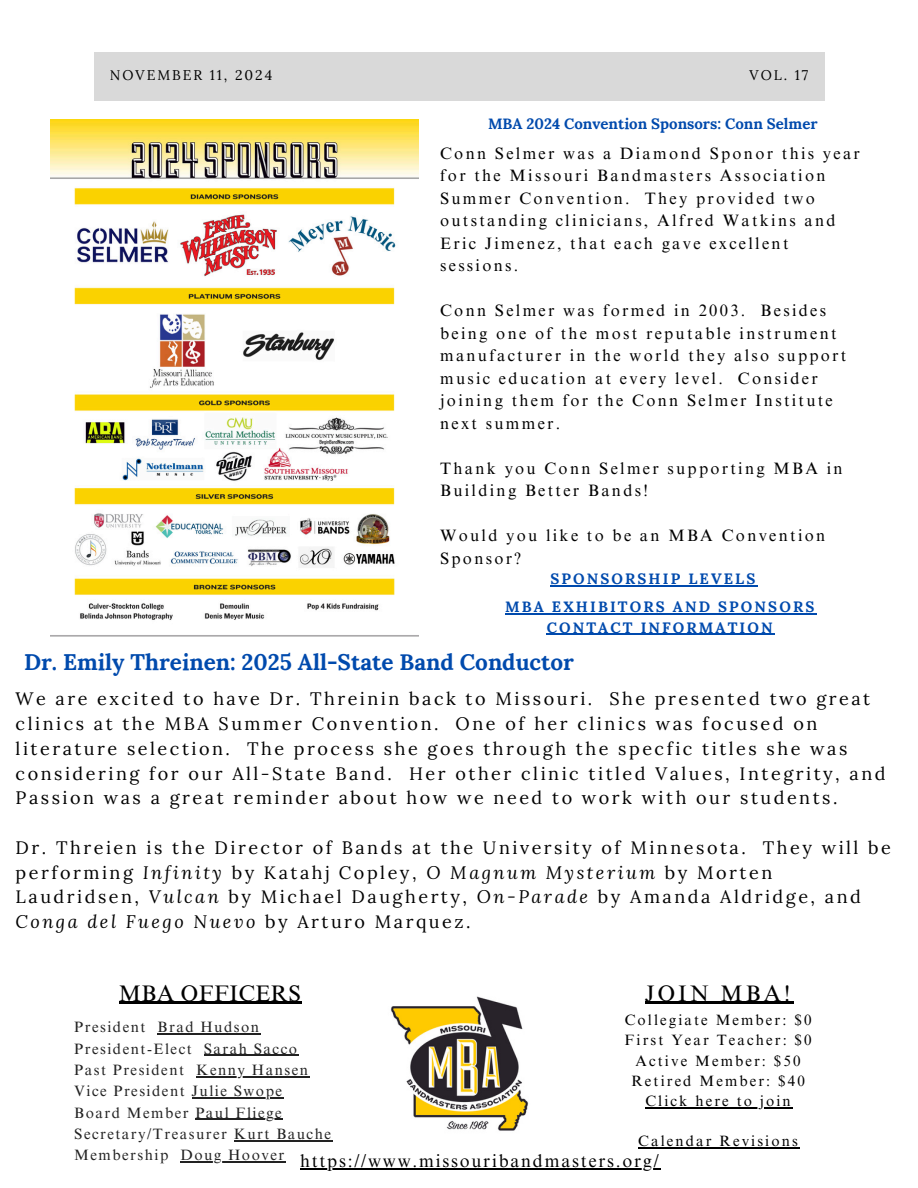
<style>
.page{position:relative;width:918px;height:1188px;background:#fff}
.page>*{position:absolute;margin:0;border:0;box-sizing:border-box;transform-origin:0 0}
.t1{font:700 22.5px "Lora";color:#004aad}
.t2{font:22.5px "Times NRMT Pro";letter-spacing:.02em;color:#000}
.t3{font:18px/24.8px "Lora";letter-spacing:.14em;color:#000}
.t4{font:18px "Times NRMT Pro";letter-spacing:.1em;color:#000}
.t5{font:16.5px/22.5px "Times NRMT Pro";letter-spacing:.14em;color:#000}
.t6{font:15px/21.3px "Times NRMT Pro";letter-spacing:.1em;color:#222}
.t7{font:15px "Times NRMT Pro";letter-spacing:.14em;color:#000}
.t8{font:700 15px/20.2px "Lora";letter-spacing:.14em;color:#004aad;text-align:center}
.t9{font:700 15px "Lora";color:#004aad}
.t10{font:13.95px "Lora";letter-spacing:.14em;color:#000}
.s1{font-style:italic}
</style>
<div class="page">
<div style="left:95px;top:53px;width:730px;height:47px;background:#d9d9d9"></div>
<img style="left:390px;top:996px;width:139px;height:135px">
<img style="left:51px;top:120px;width:368px;height:517px">
<hr style="left:119px;top:1002px;width:183px;height:2px;background:#000">
<hr style="left:158px;top:1033px;width:103px;height:1px;background:#222">
<hr style="left:204px;top:1055px;width:95px;height:1px;background:#222">
<hr style="left:196px;top:1076px;width:114px;height:1px;background:#222">
<hr style="left:192px;top:1097px;width:92px;height:2px;background:#222">
<hr style="left:195px;top:1119px;width:88px;height:1px;background:#222">
<hr style="left:234px;top:1140px;width:99px;height:1px;background:#222">
<hr style="left:181px;top:1162px;width:105px;height:1px;background:#222">
<hr style="left:300px;top:1168px;width:361px;height:1px;background:#000">
<hr style="left:645px;top:1002px;width:149px;height:2px;background:#000">
<hr style="left:645px;top:1107px;width:148px;height:1px;background:#000">
<hr style="left:638px;top:1148px;width:162px;height:1px;background:#000">
<hr style="left:505px;top:613px;width:311px;height:2px;background:#004aad">
<hr style="left:547px;top:634px;width:228px;height:1px;background:#004aad">
<hr style="left:550px;top:585px;width:207px;height:2px;background:#004aad">
<h5 class="t10" style="left:110px;top:66px;width:164px">NOVEMBER 11, 2024</h5>
<h6 class="t10" style="left:750px;top:66px;width:60px">VOL. 17</h6>
<p class="t9" style="left:488px;top:114px;width:331px">MBA 2024 Convention Sponsors: Conn Selmer</p>
<p class="t5" style="left:440px;top:144px;width:421px">Conn Selmer was a Diamond Sponor this year for the Missouri Bandmasters Association Summer Convention. They provided two outstanding clinicians, Alfred Watkins and Eric Jimenez, that each gave excellent sessions.</p>
<p class="t5" style="left:440px;top:302px;width:408px">Conn Selmer was formed in 2003. Besides being one of the most reputable instrument manufacturer in the world they also support music education at every level. Consider joining them for the Conn Selmer Institute next summer.</p>
<p class="t5" style="left:440px;top:459px;width:404px">Thank you Conn Selmer supporting MBA in<br>Building Better Bands!</p>
<p class="t5" style="left:440px;top:527px;width:387px">Would you like to be an MBA Convention<br>Sponsor?</p>
<p class="t8" style="left:505px;top:597px;width:311px">MBA EXHIBITORS AND SPONSORS<br>CONTACT INFORMATION</p>
<p class="t1" style="left:24px;top:647px;width:552px">Dr. Emily Threinen: 2025 All-State Band Conductor</p>
<p class="t8" style="left:550px;top:569px;width:206px">SPONSORSHIP LEVELS</p>
<h3 class="t3" style="left:16px;top:686px;width:872px">We are excited to have Dr. Threinin back to Missouri. She presented two great clinics at the MBA Summer Convention. One of her clinics was focused on literature selection. The process she goes through the specfic titles she was considering for our All-State Band. Her other clinic titled Values, Integrity, and Passion was a great reminder about how we need to work with our students.</h3>
<p class="t3" style="left:16px;top:835px;width:877px">Dr. Threien is the Director of Bands at the University of Minnesota. They will be performing <span class="s1">Infinity</span> by Katahj Copley, <span class="s1">O Magnum Mysterium</span> by Morten Laudridsen, <span class="s1">Vulcan</span> by Michael Daugherty, <span class="s1">On-Parade</span> by Amanda Aldridge, and <span class="s1">Conga del Fuego Nuevo</span> by Arturo Marquez.</p>
<p class="t2" style="left:119px;top:984px;width:184px">MBA OFFICERS</p>
<h3 class="t6" style="left:74px;top:1018px;width:186px">President Brad Hudson</h3>
<h3 class="t6" style="left:74px;top:1040px;width:224px">President-Elect Sarah Sacco</h3>
<h3 class="t6" style="left:74px;top:1061px;width:111px">Past President</h3>
<p class="t6" style="left:196px;top:1061px;width:113px">Kenny Hansen</p>
<p class="t6" style="left:74px;top:1082px;width:112px">Vice President</p>
<h4 class="t6" style="left:192px;top:1082px;width:92px">Julie Swope</h4>
<h4 class="t6" style="left:74px;top:1104px;width:116px">Board Member</h4>
<h4 class="t6" style="left:74px;top:1104px;width:209px;text-indent:121px">Paul Fliege<br>Secretary/Treasurer</h4>
<h2 class="t6" style="left:234px;top:1125px;width:99px">Kurt Bauche</h2>
<p class="t2" style="left:645px;top:984px;width:147px">JOIN MBA!</p>
<p class="t7" style="left:625px;top:1014px;width:188px">Collegiate Member: $0</p>
<p class="t7" style="left:625px;top:1035px;width:189px">First Year Teacher: $0</p>
<p class="t7" style="left:636px;top:1055px;width:166px">Active Member: $50</p>
<p class="t7" style="left:631px;top:1075px;width:175px">Retired Member: $40</p>
<p class="t7" style="left:645px;top:1095px;width:147px">Click here to join</p>
<p class="t7" style="left:638px;top:1136px;width:161px">Calendar Revisions</p>
<h2 class="t6" style="left:74px;top:1147px;width:96px">Membership</h2>
<h3 class="t6" style="left:181px;top:1147px;width:105px">Doug Hoover</h3>
<h1 class="t4" style="left:300px;top:1154px;width:360px">https://www.missouribandmasters.org/</h1>
</div>
